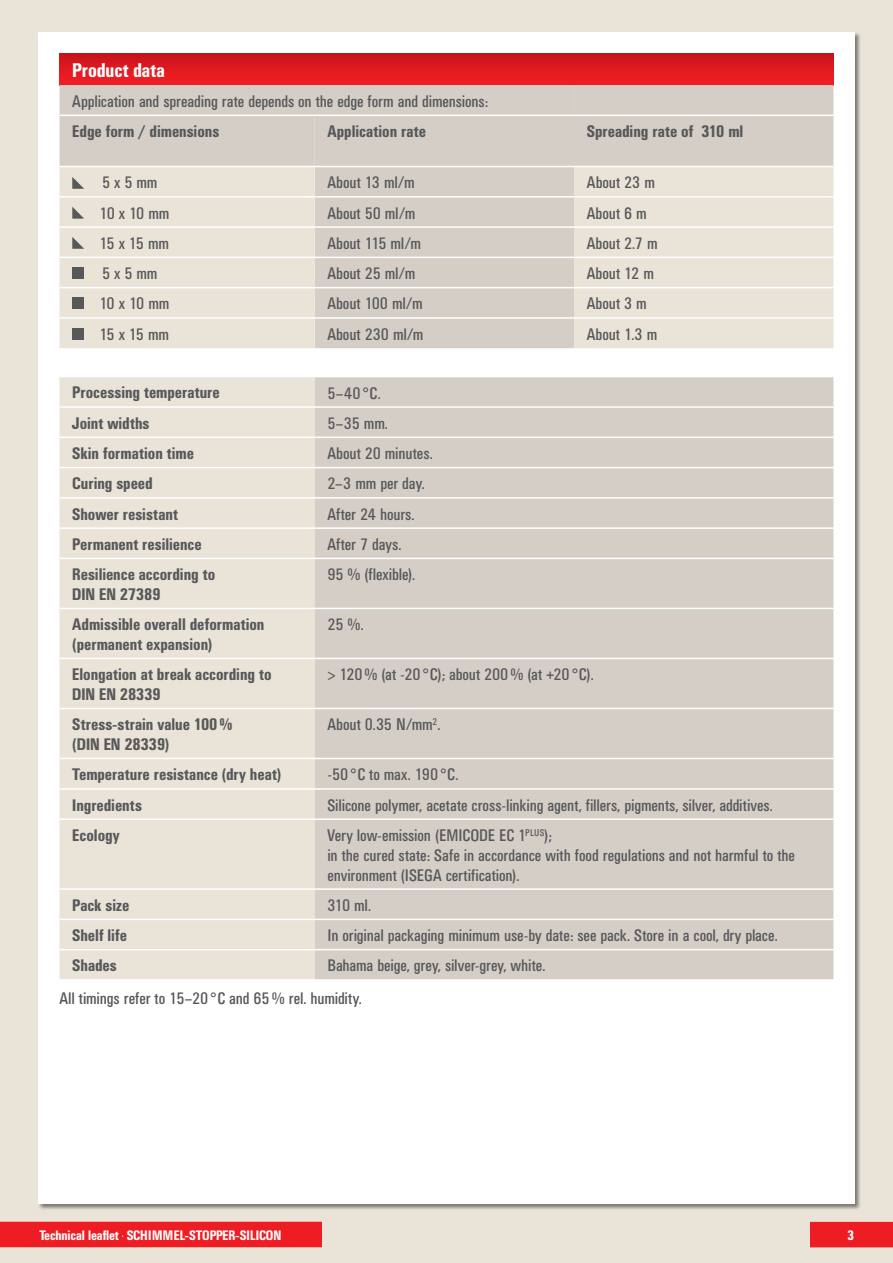
<style>
.page{position:relative;width:893px;height:1263px;background:#e9e3d8}
.page>*{position:absolute;margin:0;border:0;box-sizing:border-box;transform-origin:0 0}
.t1{font:500 condensed 19.5px "UN11";letter-spacing:.015em;color:#fff}
.t2{font:condensed 16.5px/19.8px "UN11";color:#57585a}
.t3{font:500 condensed 16.5px/19.8px "UN11";letter-spacing:.01em;color:#57585a}
.t4{font:500 condensed 13.5px "UN11";color:#fff}
.s1{font-family:"Univers"}
</style>
<div class="page">
<div style="left:38px;top:32px;width:817px;height:1171px;background:#fff"></div>
<div style="left:810px;top:1222px;width:83px;height:25px;background:#ee1d23"></div>
<div style="left:0;top:1222px;width:322px;height:25px;background:#ee1d23"></div>
<div style="left:60px;top:53px;width:773px;height:32px;background:linear-gradient(to bottom,#c8131b,#f21e24)"></div>
<div style="left:60px;top:85px;width:255px;height:81px;background:#d5cec7"></div>
<div style="left:315px;top:85px;width:518px;height:263px;background:#d5cec7"></div>
<div style="left:60px;top:167px;width:255px;height:181px;background:#e9e3d8"></div>
<div style="left:574px;top:167px;width:259px;height:181px;background:#e9e3d8"></div>
<hr style="left:315px;top:166px;width:259px;height:1px;background:#fff">
<hr style="left:574px;top:166px;width:259px;height:1px;background:#fff">
<hr style="left:60px;top:115px;width:255px;height:1px;background:#fff">
<hr style="left:315px;top:115px;width:259px;height:1px;background:#fff">
<hr style="left:574px;top:115px;width:259px;height:1px;background:#fff">
<hr style="left:60px;top:196px;width:255px;height:2px;background:#fff">
<hr style="left:315px;top:196px;width:259px;height:2px;background:#fff">
<hr style="left:574px;top:196px;width:259px;height:2px;background:#fff">
<hr style="left:60px;top:226px;width:255px;height:2px;background:#fff">
<hr style="left:315px;top:226px;width:259px;height:2px;background:#fff">
<hr style="left:574px;top:226px;width:259px;height:2px;background:#fff">
<hr style="left:60px;top:257px;width:255px;height:1px;background:#fff">
<hr style="left:315px;top:257px;width:259px;height:1px;background:#fff">
<hr style="left:574px;top:257px;width:259px;height:1px;background:#fff">
<hr style="left:60px;top:287px;width:255px;height:1px;background:#fff">
<hr style="left:315px;top:287px;width:259px;height:1px;background:#fff">
<hr style="left:574px;top:287px;width:259px;height:1px;background:#fff">
<hr style="left:60px;top:317px;width:255px;height:2px;background:#fff">
<hr style="left:315px;top:317px;width:259px;height:2px;background:#fff">
<hr style="left:574px;top:317px;width:259px;height:2px;background:#fff">
<div style="left:60px;top:377px;width:255px;height:602px;background:#e9e3d8"></div>
<div style="left:315px;top:377px;width:518px;height:602px;background:#d5cec7"></div>
<hr style="left:60px;top:406px;width:255px;height:2px;background:#fff">
<hr style="left:315px;top:406px;width:518px;height:2px;background:#fff">
<hr style="left:60px;top:437px;width:255px;height:1px;background:#fff">
<hr style="left:315px;top:437px;width:518px;height:1px;background:#fff">
<hr style="left:60px;top:467px;width:255px;height:1px;background:#fff">
<hr style="left:315px;top:467px;width:518px;height:1px;background:#fff">
<hr style="left:60px;top:497px;width:255px;height:2px;background:#fff">
<hr style="left:315px;top:497px;width:518px;height:2px;background:#fff">
<hr style="left:60px;top:527px;width:255px;height:2px;background:#fff">
<hr style="left:315px;top:527px;width:518px;height:2px;background:#fff">
<hr style="left:60px;top:558px;width:255px;height:1px;background:#fff">
<hr style="left:315px;top:558px;width:518px;height:1px;background:#fff">
<hr style="left:60px;top:608px;width:255px;height:1px;background:#fff">
<hr style="left:315px;top:608px;width:518px;height:1px;background:#fff">
<hr style="left:60px;top:658px;width:255px;height:1px;background:#fff">
<hr style="left:315px;top:658px;width:518px;height:1px;background:#fff">
<hr style="left:60px;top:708px;width:255px;height:1px;background:#fff">
<hr style="left:315px;top:708px;width:518px;height:1px;background:#fff">
<hr style="left:60px;top:758px;width:255px;height:1px;background:#fff">
<hr style="left:315px;top:758px;width:518px;height:1px;background:#fff">
<hr style="left:60px;top:788px;width:255px;height:2px;background:#fff">
<hr style="left:315px;top:788px;width:518px;height:2px;background:#fff">
<hr style="left:60px;top:818px;width:255px;height:2px;background:#fff">
<hr style="left:315px;top:818px;width:518px;height:2px;background:#fff">
<hr style="left:60px;top:888px;width:255px;height:2px;background:#fff">
<hr style="left:315px;top:888px;width:518px;height:2px;background:#fff">
<hr style="left:60px;top:919px;width:255px;height:1px;background:#fff">
<hr style="left:315px;top:919px;width:518px;height:1px;background:#fff">
<hr style="left:60px;top:949px;width:255px;height:1px;background:#fff">
<hr style="left:315px;top:949px;width:518px;height:1px;background:#fff">
<div style="left:72px;top:328px;width:12px;height:12px;background:#57585a"></div>
<svg style="left:72px;top:237px;width:12px;height:12px"></svg>
<div style="left:72px;top:297px;width:12px;height:12px;background:#57585a"></div>
<svg style="left:72px;top:207px;width:12px;height:12px"></svg>
<div style="left:72px;top:267px;width:12px;height:12px;background:#57585a"></div>
<svg style="left:72px;top:177px;width:12px;height:12px"></svg>
<p class="t1" style="left:72px;top:59px;width:94px">Product data</p>
<p class="t2" style="left:72px;top:91px;width:417px">Application and spreading rate depends on the edge form and dimensions:</p>
<p class="t3" style="left:72px;top:121px;width:148px">Edge form / dimensions</p>
<p class="t3" style="left:327px;top:121px;width:100px">Application rate</p>
<p class="t3" style="left:587px;top:121px;width:158px">Spreading rate of 310 ml</p>
<p class="t2" style="left:102px;top:173px;width:57px">5 x 5 mm</p>
<p class="t2" style="left:327px;top:173px;width:89px">About 13 ml/m</p>
<p class="t2" style="left:587px;top:173px;width:70px">About 23 m</p>
<p class="t2" style="left:99px;top:203px;width:71px">10 x 10 mm</p>
<p class="t2" style="left:327px;top:203px;width:89px">About 50 ml/m</p>
<p class="t2" style="left:587px;top:203px;width:61px">About 6 m</p>
<p class="t2" style="left:99px;top:233px;width:71px">15 x 15 mm</p>
<p class="t2" style="left:327px;top:233px;width:95px">About 115 ml/m</p>
<p class="t2" style="left:587px;top:233px;width:72px">About 2.7 m</p>
<p class="t2" style="left:102px;top:263px;width:57px">5 x 5 mm</p>
<p class="t2" style="left:327px;top:263px;width:89px">About 25 ml/m</p>
<p class="t2" style="left:587px;top:263px;width:69px">About 12 m</p>
<p class="t2" style="left:99px;top:294px;width:71px">10 x 10 mm</p>
<p class="t2" style="left:327px;top:294px;width:97px">About 100 ml/m</p>
<p class="t2" style="left:587px;top:294px;width:61px">About 3 m</p>
<p class="t2" style="left:99px;top:324px;width:71px">15 x 15 mm</p>
<p class="t2" style="left:327px;top:324px;width:97px">About 230 ml/m</p>
<p class="t2" style="left:587px;top:324px;width:72px">About 1.3 m</p>
<p class="t3" style="left:72px;top:382px;width:149px">Processing temperature</p>
<p class="t2" style="left:327px;top:383px;width:55px">5–40<span class="s1">°</span>C.</p>
<p class="t3" style="left:72px;top:413px;width:78px">Joint widths</p>
<p class="t2" style="left:327px;top:413px;width:62px">5–35 mm.</p>
<p class="t3" style="left:72px;top:443px;width:123px">Skin formation time</p>
<p class="t2" style="left:327px;top:443px;width:107px">About 20 minutes.</p>
<p class="t3" style="left:72px;top:473px;width:82px">Curing speed</p>
<p class="t2" style="left:327px;top:474px;width:99px">2–3 mm per day.</p>
<p class="t3" style="left:72px;top:504px;width:107px">Shower resistant</p>
<p class="t2" style="left:327px;top:504px;width:89px">After 24 hours.</p>
<p class="t3" style="left:72px;top:534px;width:131px">Permanent resilience</p>
<p class="t2" style="left:327px;top:534px;width:75px">After 7 days.</p>
<p class="t3" style="left:72px;top:564px;width:144px">Resilience according to<br>DIN EN 27389</p>
<p class="t2" style="left:327px;top:564px;width:89px">95 % (flexible).</p>
<p class="t3" style="left:72px;top:614px;width:193px">Admissible overall deformation (permanent expansion)</p>
<p class="t2" style="left:327px;top:614px;width:38px">25 %.</p>
<p class="t3" style="left:72px;top:664px;width:201px">Elongation at break according to<br>DIN EN 28339</p>
<p class="t2" style="left:327px;top:665px;width:268px"><span class="s1">&gt;</span> 120% (at -20 <span class="s1">°</span>C); about 200% (at +20 <span class="s1">°</span>C).</p>
<p class="t3" style="left:72px;top:714px;width:161px">Stress-strain value 100% (DIN EN 28339)</p>
<p class="t2" style="left:327px;top:714px;width:114px">About 0.35 N/mm<sup>2</sup>.</p>
<p class="t3" style="left:72px;top:764px;width:210px">Temperature resistance (dry heat)</p>
<p class="t2" style="left:327px;top:765px;width:132px">-50<span class="s1">°</span>C to max. 190<span class="s1">°</span>C.</p>
<p class="t3" style="left:72px;top:795px;width:71px">Ingredients</p>
<p class="t2" style="left:327px;top:795px;width:447px">Silicone polymer, acetate cross-linking agent, fillers, pigments, silver, additives.</p>
<p class="t3" style="left:72px;top:825px;width:49px">Ecology</p>
<p class="t2" style="left:327px;top:825px;width:469px">Very low-emission (EMICODE EC 1<sup>PLUS</sup>);<br>in the cured state: Safe in accordance with food regulations and not harmful to the environment (ISEGA certification).</p>
<p class="t3" style="left:72px;top:895px;width:58px">Pack size</p>
<p class="t2" style="left:327px;top:895px;width:45px">310 ml.</p>
<p class="t3" style="left:72px;top:925px;width:56px">Shelf life</p>
<p class="t2" style="left:327px;top:925px;width:452px">In original packaging minimum use-by date: see pack. Store in a cool, dry place.</p>
<p class="t3" style="left:72px;top:955px;width:46px">Shades</p>
<p class="t2" style="left:60px;top:949px;width:487px;line-height:32.8px;text-indent:268px">Bahama beige, grey, silver-grey, white.<br>All timings refer to 15–20 <span class="s1">°</span>C and 65% rel. humidity.</p>
<p class="t4" style="left:39px;top:1227px;width:243px">Technical leaflet SCHIMMEL-STOPPER-SILICON</p>
<p class="t4" style="left:847px;top:1227px;width:8px">3</p>
</div>
